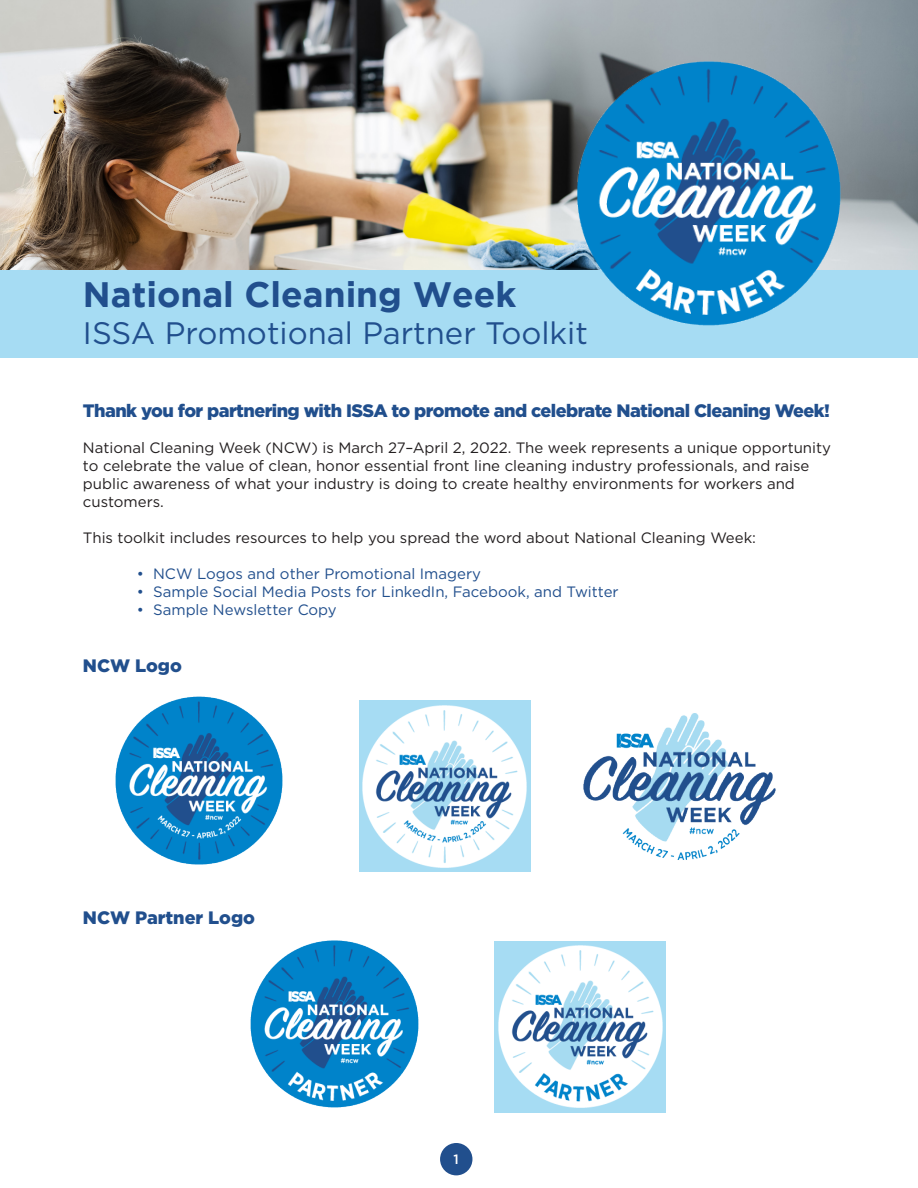
<style>
.page{position:relative;width:918px;height:1188px;background:#fff}
.page>*{position:absolute;margin:0;border:0;box-sizing:border-box;transform-origin:0 0}
.t1{font:700 35.25px "Gotham";color:#214f8d}
.t2{font:31.05px "Gotham";color:#214f8d}
.t3{font:900 18px "Gotham";letter-spacing:-.03em;color:#214f8d}
.t4{font:900 18px "Gotham";color:#214f8d}
.t5{font:15px/18px "Gotham";color:#231f20}
.t6{font:15px "Gotham";color:#214f8d}
.t7{font:500 13.5px "Gotham";color:#fff}
</style>
<div class="page">
<img style="left:0;top:0;width:918px;height:270px">
<div style="left:0;top:270px;width:918px;height:88px;background:#a6dcf3"></div>
<img style="left:577px;top:54px;width:272px;height:272px">
<div style="left:440px;top:1143px;width:32px;height:32px;background:#214f8d;border-radius:50%"></div>
<img style="left:115px;top:696px;width:168px;height:169px">
<img style="left:583px;top:713px;width:193px;height:147px">
<img style="left:359px;top:700px;width:172px;height:172px">
<img style="left:250px;top:940px;width:169px;height:168px">
<img style="left:494px;top:941px;width:172px;height:172px">
<h1 class="t1" style="left:83px;top:274px;width:435px">National Cleaning Week</h1>
<h2 class="t2" style="left:83px;top:314px;width:507px">ISSA Promotional Partner Toolkit</h2>
<p class="t3" style="left:83px;top:398px;width:749px">Thank you for partnering with ISSA to promote and celebrate National Cleaning Week!</p>
<p class="t5" style="left:83px;top:438px;width:750px">National Cleaning Week (NCW) is March 27–April 2, 2022. The week represents a unique opportunity to celebrate the value of clean, honor essential front line cleaning industry professionals, and raise public awareness of what your industry is doing to create healthy environments for workers and customers.</p>
<p class="t5" style="left:83px;top:528px;width:675px">This toolkit includes resources to help you spread the word about National Cleaning Week:</p>
<p class="t6" style="left:137px;top:564px;width:346px">• NCW Logos and other Promotional Imagery</p>
<p class="t6" style="left:137px;top:582px;width:483px">• Sample Social Media Posts for LinkedIn, Facebook, and Twitter</p>
<p class="t6" style="left:137px;top:600px;width:201px">• Sample Newsletter Copy</p>
<p class="t3" style="left:83px;top:653px;width:100px">NCW Logo</p>
<p class="t4" style="left:83px;top:905px;width:174px">NCW Partner Logo</p>
<p class="t7" style="left:454px;top:1150px;width:7px">1</p>
</div>
